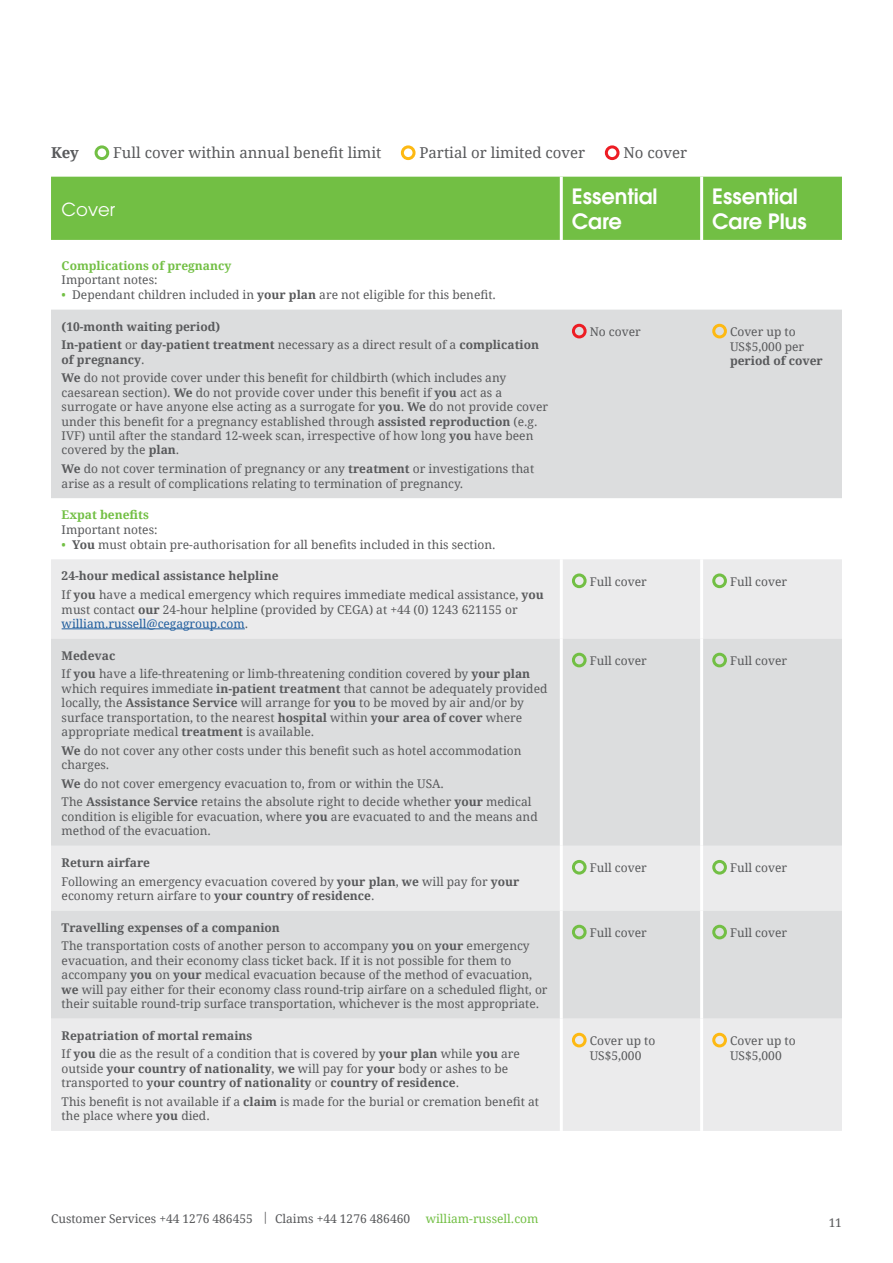
<style>
.page{position:relative;width:893px;height:1263px;background:#fff}
.page>*{position:absolute;margin:0;border:0;box-sizing:border-box;transform-origin:0 0}
.t1{font:600 21px/25.2px "ITC Avant Garde Pro";color:#fff}
.t2{font:18px "ITC Avant Garde Pro";color:#fff}
.t3{font:15px "Droid Serif";color:#58595b}
.t4{font:700 15px "Droid Serif";color:#58595b}
.t5{font:12px/14.4px "Droid Serif";color:#58595b}
.t6{font:700 12px/18.6px "Droid Serif";color:#58595b}
.t7{font:700 12px "Droid Serif";color:#72bf44}
.t8{font:12px "Droid Serif";color:#72bf44}
.s1{color:#72bf44}
.s2{font-weight:700}
.s3{font-weight:400}
.s4{color:#215e9e}
</style>
<div class="page">
<div style="left:51px;top:177px;width:791px;height:63px;background:#72bf44"></div>
<div style="left:51px;top:310px;width:791px;height:188px;background:#dcddde"></div>
<div style="left:51px;top:559px;width:791px;height:572px;background:#ebebec"></div>
<svg style="left:51px;top:638px;width:791px;height:380px;background:#dedfe0"></svg>
<hr style="left:560px;top:177px;width:3px;height:63px;background:#fff">
<hr style="left:560px;top:559px;width:3px;height:79px;background:#fff">
<hr style="left:560px;top:638px;width:3px;height:208px;background:#fff">
<hr style="left:560px;top:846px;width:3px;height:64px;background:#fff">
<hr style="left:560px;top:910px;width:3px;height:108px;background:#fff">
<hr style="left:560px;top:1018px;width:3px;height:113px;background:#fff">
<hr style="left:700px;top:177px;width:3px;height:63px;background:#fff">
<hr style="left:700px;top:559px;width:3px;height:79px;background:#fff">
<hr style="left:700px;top:638px;width:3px;height:208px;background:#fff">
<hr style="left:700px;top:846px;width:3px;height:64px;background:#fff">
<hr style="left:700px;top:910px;width:3px;height:108px;background:#fff">
<hr style="left:700px;top:1018px;width:3px;height:113px;background:#fff">
<div style="left:572px;top:324px;width:15px;height:14px;border:3px solid #ed1d24;border-radius:50%"></div>
<div style="left:712px;top:324px;width:15px;height:14px;border:3px solid #fdb913;border-radius:50%"></div>
<hr style="left:62px;top:628px;width:183px;height:1px;background:#215e9e">
<div style="left:572px;top:573px;width:15px;height:15px;border:3px solid #72bf44;border-radius:50%"></div>
<div style="left:712px;top:573px;width:15px;height:15px;border:3px solid #72bf44;border-radius:50%"></div>
<div style="left:572px;top:653px;width:15px;height:14px;border:3px solid #72bf44;border-radius:50%"></div>
<div style="left:712px;top:653px;width:15px;height:14px;border:3px solid #72bf44;border-radius:50%"></div>
<div style="left:572px;top:860px;width:15px;height:14px;border:3px solid #72bf44;border-radius:50%"></div>
<div style="left:712px;top:860px;width:15px;height:14px;border:3px solid #72bf44;border-radius:50%"></div>
<div style="left:572px;top:925px;width:15px;height:14px;border:3px solid #72bf44;border-radius:50%"></div>
<div style="left:712px;top:925px;width:15px;height:14px;border:3px solid #72bf44;border-radius:50%"></div>
<div style="left:572px;top:1033px;width:15px;height:14px;border:3px solid #fdb913;border-radius:50%"></div>
<div style="left:712px;top:1033px;width:15px;height:14px;border:3px solid #fdb913;border-radius:50%"></div>
<div style="left:95px;top:145px;width:14px;height:15px;border:3px solid #72bf44;border-radius:50%"></div>
<div style="left:401px;top:145px;width:15px;height:15px;border:3px solid #fdb913;border-radius:50%"></div>
<div style="left:605px;top:145px;width:14px;height:15px;border:3px solid #ed1d24;border-radius:50%"></div>
<p class="t4" style="left:51px;top:142px;width:29px">Key</p>
<p class="t3" style="left:113px;top:142px;width:270px">Full cover within annual benefit limit</p>
<p class="t3" style="left:419px;top:142px;width:167px">Partial or limited cover</p>
<p class="t3" style="left:623px;top:142px;width:65px">No cover</p>
<h2 class="t2" style="left:62px;top:198px;width:55px">Cover</h2>
<p class="t7" style="left:62px;top:257px;width:171px">Complications of pregnancy</p>
<p class="t5" style="left:62px;top:272px;width:97px">Important notes:</p>
<p class="t5" style="left:62px;top:287px;width:436px"><span class="s1">•</span> Dependant children included in <span class="s2">your plan</span> are not eligible for this benefit.</p>
<p class="t6" style="left:62px;top:317px;width:479px">(10-month waiting period)<br>In-patient <span class="s3">or</span> day-patient treatment <span class="s3">necessary as a direct result of a</span> complication</p>
<p class="t5" style="left:62px;top:350px;width:446px;line-height:18.6px"><span class="s2">of pregnancy</span>.<br><span class="s2">We</span> do not provide cover under this benefit for childbirth (which includes any</p>
<p class="t5" style="left:62px;top:385px;width:488px">caesarean section). <span class="s2">We</span> do not provide cover under this benefit if <span class="s2">you</span> act as a surrogate or have anyone else acting as a surrogate for <span class="s2">you</span>. <span class="s2">We</span> do not provide cover under this benefit for a pregnancy established through <span class="s2">assisted reproduction</span> (e.g.<br>IVF) until after the standard 12-week scan, irrespective of how long <span class="s2">you</span> have been covered by the <span class="s2">plan</span>.</p>
<p class="t5" style="left:62px;top:461px;width:474px"><span class="s2">We</span> do not cover termination of pregnancy or any <span class="s2">treatment</span> or investigations that arise as a result of complications relating to termination of pregnancy.</p>
<p class="t7" style="left:62px;top:507px;width:89px">Expat benefits</p>
<p class="t5" style="left:62px;top:522px;width:97px">Important notes:</p>
<p class="t5" style="left:62px;top:537px;width:436px"><span class="s1">•</span> <span class="s2">You</span> must obtain pre-authorisation for all benefits included in this section.</p>
<p class="t5" style="left:62px;top:566px;width:484px;line-height:18.6px"><span class="s2">24-hour medical assistance helpline<br></span>If <span class="s2">you</span> have a medical emergency which requires immediate medical assistance, <span class="s2">you</span></p>
<p class="t5" style="left:62px;top:602px;width:457px">must contact <span class="s2">our</span> 24-hour helpline (provided by CEGA) at +44 (0) 1243 621155 or <span class="s4">william.russell@cegagroup.com</span>.</p>
<p class="t5" style="left:62px;top:646px;width:470px;line-height:18.6px"><span class="s2">Medevac<br></span>If <span class="s2">you</span> have a life-threatening or limb-threatening condition covered by <span class="s2">your plan</span></p>
<p class="t5" style="left:62px;top:681px;width:487px">which requires immediate <span class="s2">in-patient treatment</span> that cannot be adequately provided locally, the <span class="s2">Assistance Service</span> will arrange for <span class="s2">you</span> to be moved by air and/or by surface transportation, to the nearest <span class="s2">hospital</span> within <span class="s2">your area of cover</span> where appropriate medical <span class="s2">treatment</span> is available.</p>
<p class="t5" style="left:62px;top:743px;width:461px"><span class="s2">We</span> do not cover any other costs under this benefit such as hotel accommodation charges.</p>
<p class="t5" style="left:62px;top:774px;width:471px;line-height:18.6px"><span class="s2">We</span> do not cover emergency evacuation to, from or within the USA.<br>The <span class="s2">Assistance Service</span> retains the absolute right to decide whether <span class="s2">your</span> medical</p>
<p class="t5" style="left:62px;top:809px;width:478px">condition is eligible for evacuation, where <span class="s2">you</span> are evacuated to and the means and method of the evacuation.</p>
<p class="t5" style="left:62px;top:853px;width:459px;line-height:18.6px"><span class="s2">Return airfare<br></span>Following an emergency evacuation covered by <span class="s2">your plan</span>, <span class="s2">we</span> will pay for <span class="s2">your</span></p>
<p class="t5" style="left:62px;top:888px;width:314px">economy return airfare to <span class="s2">your country of residence</span>.</p>
<p class="t5" style="left:62px;top:918px;width:470px;line-height:18.6px"><span class="s2">Travelling expenses of a companion<br></span>The transportation costs of another person to accompany <span class="s2">you</span> on <span class="s2">your</span> emergency</p>
<p class="t5" style="left:62px;top:953px;width:487px">evacuation, and their economy class ticket back. If it is not possible for them to accompany <span class="s2">you</span> on <span class="s2">your</span> medical evacuation because of the method of evacuation, <span class="s2">we</span> will pay either for their economy class round-trip airfare on a scheduled flight, or their suitable round-trip surface transportation, whichever is the most appropriate.</p>
<p class="t5" style="left:62px;top:1026px;width:460px;line-height:18.6px"><span class="s2">Repatriation of mortal remains<br></span>If <span class="s2">you</span> die as the result of a condition that is covered by <span class="s2">your plan</span> while <span class="s2">you</span> are</p>
<p class="t6" style="left:62px;top:1061px;width:448px;line-height:14.4px"><span class="s3">outside</span> your country of nationality<span class="s3">,</span> we <span class="s3">will pay for</span> your <span class="s3">body or ashes to be transported to</span> your country of nationality <span class="s3">or</span> country of residence<span class="s3">.</span></p>
<p class="t5" style="left:62px;top:1094px;width:479px">This benefit is not available if a <span class="s2">claim</span> is made for the burial or cremation benefit at the place where <span class="s2">you</span> died.</p>
<h1 class="t1" style="left:572px;top:183px;width:87px">Essential<br>Care</h1>
<h1 class="t1" style="left:712px;top:183px;width:96px">Essential<br>Care Plus</h1>
<p class="t5" style="left:590px;top:324px;width:53px">No cover</p>
<p class="t5" style="left:730px;top:324px;width:76px">Cover up to<br>US$5,000 per</p>
<p class="t6" style="left:730px;top:351px;width:94px">period of cover</p>
<p class="t5" style="left:590px;top:574px;width:59px">Full cover</p>
<p class="t5" style="left:730px;top:574px;width:59px">Full cover</p>
<p class="t5" style="left:590px;top:653px;width:59px">Full cover</p>
<p class="t5" style="left:730px;top:653px;width:59px">Full cover</p>
<p class="t5" style="left:590px;top:860px;width:59px">Full cover</p>
<p class="t5" style="left:730px;top:860px;width:59px">Full cover</p>
<p class="t5" style="left:590px;top:925px;width:59px">Full cover</p>
<p class="t5" style="left:730px;top:925px;width:59px">Full cover</p>
<p class="t5" style="left:590px;top:1033px;width:67px">Cover up to<br>US$5,000</p>
<p class="t5" style="left:730px;top:1033px;width:67px">Cover up to<br>US$5,000</p>
<p class="t5" style="left:51px;top:1211px;width:361px">Customer Services +44 1276 486455 | Claims +44 1276 486460</p>
<p class="t8" style="left:426px;top:1210px;width:114px">william-russell.com</p>
<p class="t5" style="left:829px;top:1215px;width:15px">11</p>
</div>
